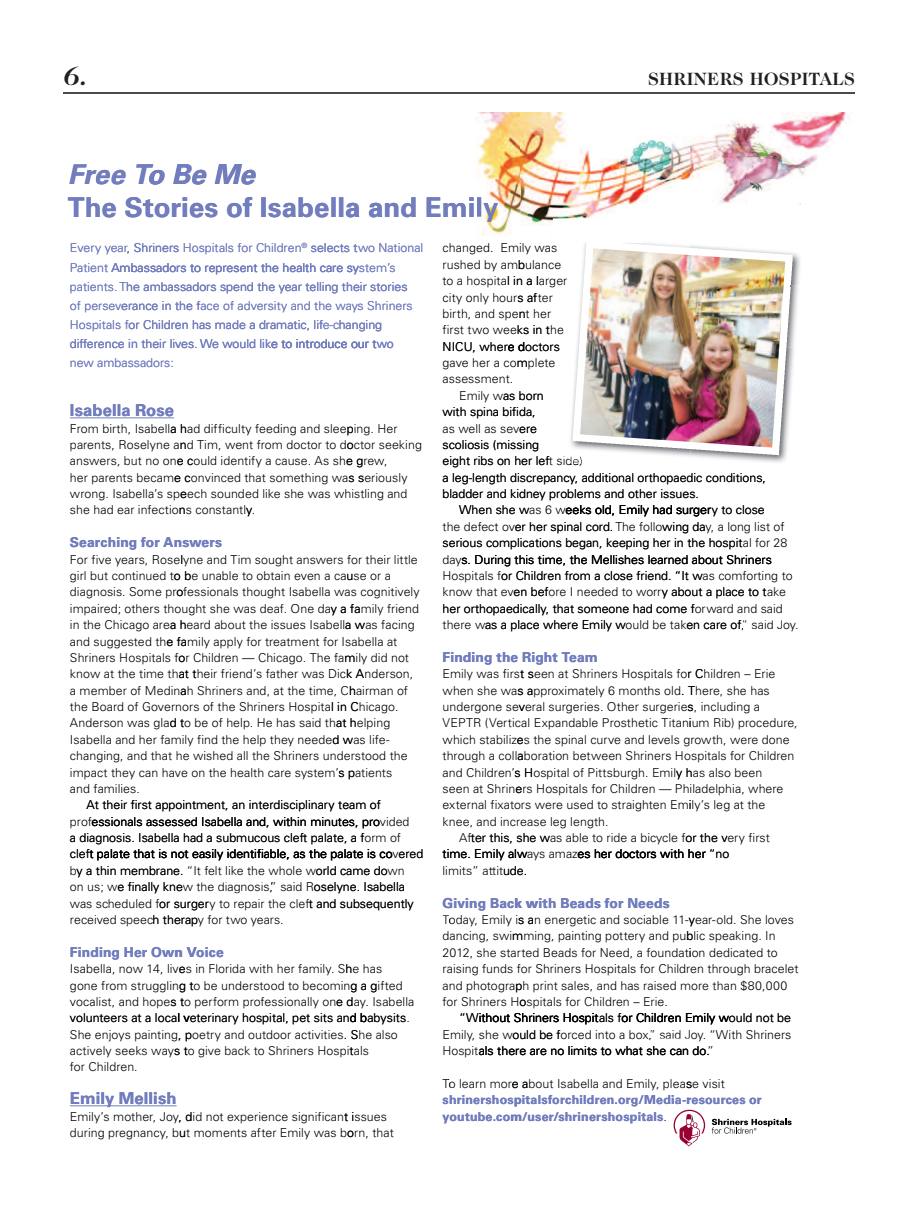
<style>
.page{position:relative;width:918px;height:1206px;background:#fff}
.page>*{position:absolute;margin:0;border:0;box-sizing:border-box;transform-origin:0 0}
.t1{font:700 27.3px "Univers LT Std";color:#717dbd}
.t2{font:italic 700 27.3px "Univers LT Std";color:#717dbd}
.t3{font:italic 700 27px "Caslon Two Twenty Four";color:#231f20}
.t4{font:700 18px "Caslon Two Twenty Four";letter-spacing:.025em;color:#231f20}
.t5{font:700 16.35px "Univers LT Std";letter-spacing:.005em;color:#717dbd}
.t6{font:700 13.65px "Univers LT Std";letter-spacing:.01em;color:#717dbd}
.t7{font:300 12.3px/16.4px "Univers LT Std";color:#000}
.t8{font:300 12.3px/19px "Univers LT Std";color:#717dbd}
.t9{font:700 12.3px/16.4px "Univers LT Std";letter-spacing:.02em;color:#717dbd}
.s1{font-weight:300;color:#000}
</style>
<div class="page">
<hr style="left:63px;top:92px;width:792px;height:2px;background:#231f20">
<svg style="left:674px;top:1110px;width:31px;height:36px"></svg>
<svg style="left:712px;top:1119px;width:80px;height:15px"></svg>
<hr style="left:70px;top:417px;width:104px;height:1px;background:#717dbd">
<hr style="left:70px;top:1105px;width:107px;height:1px;background:#717dbd">
<img style="left:476px;top:113px;width:373px;height:67px">
<img style="left:477px;top:180px;width:198px;height:56px">
<img style="left:719px;top:180px;width:82px;height:25px">
<img style="left:576px;top:205px;width:224px;height:142px">
<img style="left:786px;top:286px;width:14px;height:61px">
<img style="left:568px;top:347px;width:226px;height:117px">
<h2 class="t3" style="left:63px;top:65px;width:26px">6.</h2>
<h3 class="t4" style="left:648px;top:72px;width:208px">SHRINERS HOSPITALS</h3>
<h1 class="t2" style="left:68px;top:164px;width:189px">Free To Be Me</h1>
<h1 class="t1" style="left:68px;top:197px;width:432px">The Stories of Isabella and Emily</h1>
<p class="t8" style="left:70px;top:240px;width:355px">Every year, Shriners Hospitals for Children<sup>®</sup> selects two National Patient Ambassadors to represent the health care system’s patients. The ambassadors spend the year telling their stories<br>of perseverance in the face of adversity and the ways Shriners Hospitals for Children has made a dramatic, life-changing</p>
<p class="t7" style="left:443px;top:241px;width:126px">changed. Emily was rushed by ambulance to a hospital in a larger city only hours after birth, and spent her first two weeks in the</p>
<p class="t8" style="left:70px;top:335px;width:325px">difference in their lives. We would like to introduce our two new ambassadors:</p>
<h3 class="t5" style="left:70px;top:404px;width:106px">Isabella Rose</h3>
<p class="t7" style="left:70px;top:421px;width:353px">From birth, Isabella had difficulty feeding and sleeping. Her parents, Roselyne and Tim, went from doctor to doctor seeking answers, but no one could identify a cause. As she grew,<br>her parents became convinced that something was seriously wrong. Isabella’s speech sounded like she was whistling and she had ear infections constantl .</p>
<p class="t7" style="left:246px;top:503px;width:8px">y</p>
<p class="t6" style="left:70px;top:537px;width:154px">Searching for Answers</p>
<p class="t7" style="left:70px;top:552px;width:351px">For five years, Roselyne and Tim sought answers for their little girl but continued to be unable to obtain even a cause or a diagnosis. Some professionals thought Isabella was cognitively impaired; others thought she was deaf. One day a family friend in the Chicago area heard about the issues Isabella was facing and suggested the family apply for treatment for Isabella at Shriners Hospitals for Children — Chicago. The family did not know at the time that their friend’s father was Dick Anderson,</p>
<p class="t7" style="left:70px;top:683px;width:340px">a member of Medinah Shriners and, at the time, Chairman of the Board of Governors of the Shriners Hospital in Chicago.<br>Anderson was glad to be of help. He has said that helping Isabella and her family find the help they needed was life&shy;changing, and that he wished all the Shriners understood the impact they can have on the health care system’s patients and families.</p>
<p class="t7" style="left:70px;top:814px;width:341px">professionals assessed Isabella and, within minutes, provided</p>
<p class="t7" style="left:87px;top:798px;width:296px">At their first appointment, an interdisciplinary team of</p>
<p class="t7" style="left:70px;top:831px;width:333px">a diagnosis. Isabella had a submucous cleft palate, a form of</p>
<p class="t7" style="left:70px;top:847px;width:355px">cleft palate that is not easily identifiable, as the palate is covered by a thin membrane. “It felt like the whole world came down<br>on us; we finally knew the diagnosis, said Roselyne. Isabella was scheduled for surgery to repair the cleft and subsequently received speech therapy for two years.</p>
<p class="t6" style="left:70px;top:947px;width:155px">Finding Her Own Voice</p>
<p class="t7" style="left:70px;top:962px;width:346px">Isabella, now 14, lives in Florida with her family. She has<br>gone from struggling to be understood to becoming a gifted vocalist, and hopes to perform professionally one day. Isabella</p>
<p class="t7" style="left:270px;top:880px;width:8px">”</p>
<p class="t7" style="left:70px;top:1011px;width:341px">volunteers at a local veterinary hospital, pet sits and babysits.<br>She enjoys painting, poetry and outdoor activities. She also actively seeks ways to give back to Shriners Hospitals<br>for Children.</p>
<h3 class="t5" style="left:70px;top:1092px;width:108px">Emily Mellish</h3>
<p class="t7" style="left:70px;top:1109px;width:325px">Emily’s mother, Joy, did not experience significant issues during pregnancy, but moments after Emily was born, that</p>
<p class="t7" style="left:443px;top:339px;width:119px">NICU, where doctors gave her a complete assessment.</p>
<p class="t7" style="left:459px;top:388px;width:86px">Emily was born</p>
<p class="t7" style="left:443px;top:421px;width:96px">as well as severe</p>
<p class="t7" style="left:443px;top:405px;width:95px">with spina bifida,</p>
<p class="t7" style="left:443px;top:438px;width:325px">scoliosis (missing<br>eight ribs on her left side)<br>a leg-length discrepancy, additional orthopaedic conditions, bladder and kidney problems and other issues.</p>
<p class="t7" style="left:459px;top:503px;width:307px">When she was 6 weeks old, Emily had surgery to close</p>
<p class="t7" style="left:443px;top:519px;width:344px">the defect over her spinal cord. The following day, a long list of</p>
<p class="t7" style="left:443px;top:552px;width:352px">days. During this time, the Mellishes learned about Shriners<br>Hospitals for Children from a close friend. “It was comforting to know that even before I needed to worry about a place to take</p>
<p class="t7" style="left:443px;top:618px;width:357px">there was a place where Emily would be taken care of,” said Joy.</p>
<p class="t6" style="left:443px;top:652px;width:157px">Finding the Right Team</p>
<p class="t7" style="left:443px;top:667px;width:334px">Emily was first seen at Shriners Hospitals for Children – Erie</p>
<p class="t7" style="left:443px;top:536px;width:346px">serious complications began, keeping her in the hospital for 28</p>
<p class="t7" style="left:443px;top:601px;width:342px">her orthopaedically, that someone had come forward and said</p>
<p class="t7" style="left:443px;top:683px;width:329px">when she was approximately 6 months old. There, she has</p>
<p class="t7" style="left:443px;top:700px;width:319px">undergone several surgeries. Other surgeries, including a</p>
<p class="t7" style="left:443px;top:716px;width:357px">VEPTR (Vertical Expandable Prosthetic Titanium Rib) procedure,</p>
<p class="t7" style="left:443px;top:732px;width:349px">which stabilizes the spinal curve and levels growth, were done</p>
<p class="t7" style="left:443px;top:749px;width:353px">through a collaboration between Shriners Hospitals for Children</p>
<p class="t7" style="left:443px;top:765px;width:321px">and Children’s Hospital of Pittsburgh. Emily has also been</p>
<p class="t7" style="left:443px;top:782px;width:342px">seen at Shriners Hospitals for Children — Philadelphia, where</p>
<p class="t7" style="left:443px;top:798px;width:324px">external fixators were used to straighten Emily’s leg at the</p>
<p class="t7" style="left:443px;top:814px;width:168px">knee, and increase leg length.</p>
<p class="t7" style="left:459px;top:831px;width:312px">After this, she was able to ride a bicycle for the very first</p>
<p class="t7" style="left:443px;top:847px;width:288px">time. Emily always amazes her doctors with her “no</p>
<p class="t7" style="left:443px;top:863px;width:86px">limits” attitude.</p>
<p class="t6" style="left:443px;top:898px;width:229px">Giving Back with Beads for Needs</p>
<p class="t7" style="left:443px;top:913px;width:357px">Today, Emily is an energetic and sociable 11-year-old. She loves dancing, swimming, painting pottery and public speaking. In 2012, she started Beads for Need, a foundation dedicated to raising funds for Shriners Hospitals for Children through bracelet and photograph print sales, and has raised more than $80,000 for Shriners Hospitals for Children – Erie.</p>
<p class="t7" style="left:443px;top:1011px;width:350px;text-align:justify;text-indent:17px">“Without Shriners Hospitals for Children Emily would not be Emily, she would be forced into a box,” said Joy. “With Shriners Hospitals there are no limits to what she can do.”</p>
<p class="t7" style="left:443px;top:1076px;width:284px">To learn more about Isabella and Emily, please visit</p>
<p class="t9" style="left:443px;top:1093px;width:321px">shrinershospitalsforchildren.org/Media-resources or youtube.com/user/shrinershospitals<span class="s1">.</span></p>
</div>
